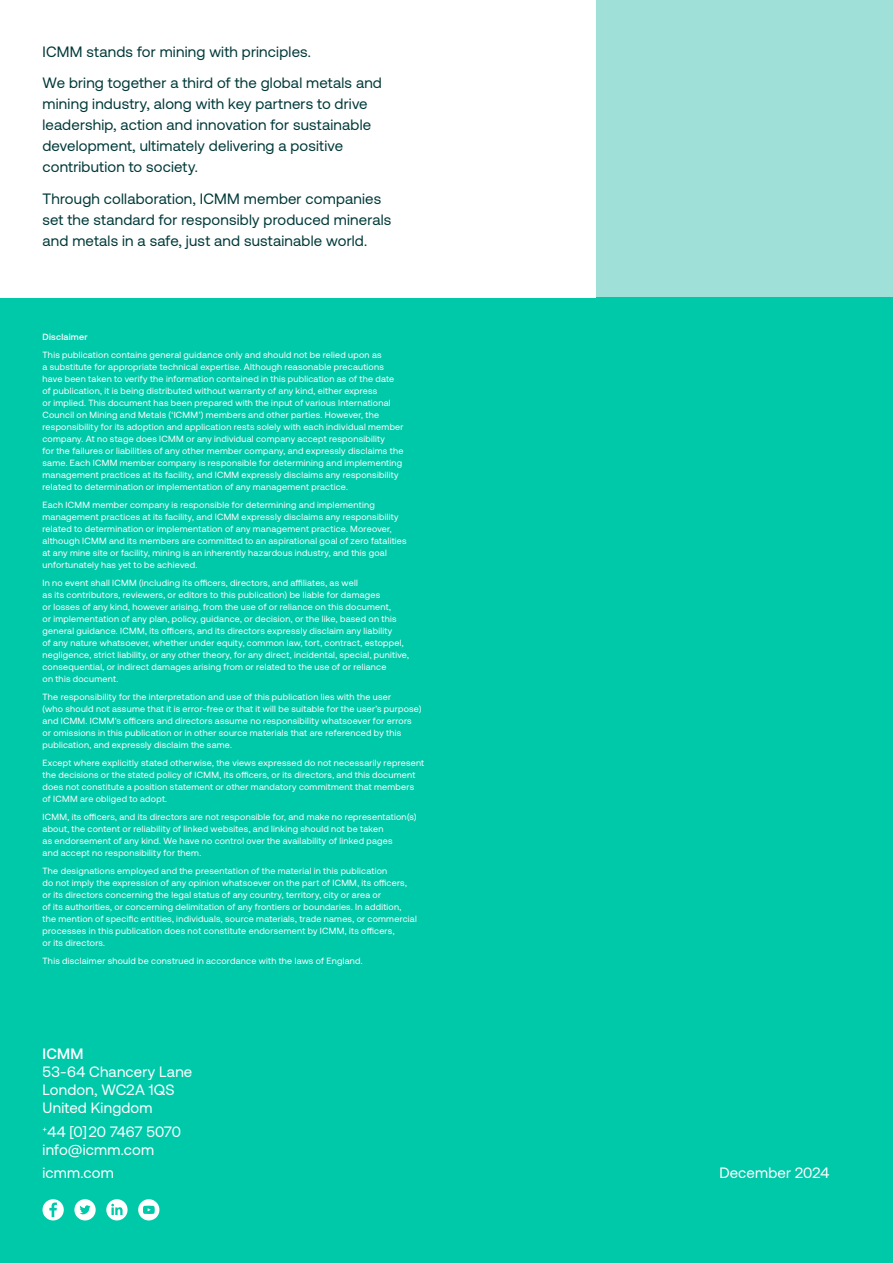
<style>
.page{position:relative;width:893px;height:1263px;background:#fff}
.page>*{position:absolute;margin:0;border:0;box-sizing:border-box;transform-origin:0 0}
._05_Body_Text{font:15px/21px "Aeonik Pro";letter-spacing:.015em;color:#003939}
._05_Body_Text-2{font:15px/18px "Aeonik Pro";letter-spacing:.015em;color:#fff}
._13_Footnotes{font:9px/12px "Aeonik Pro";letter-spacing:.03em;color:#fff}
._13_Footnotes-2{font:500 9px "Aeonik Pro";letter-spacing:.03em;color:#fff}
.s1{font-weight:500}
</style>
<div class="page">
<div style="left:595px;top:0;width:298px;height:298px;background:#9fe1d8"></div>
<div style="left:0;top:298px;width:893px;height:965px;background:#00c9aa"></div>
<svg style="left:43px;top:1199px;width:21px;height:21px"></svg>
<svg style="left:74px;top:1199px;width:22px;height:21px"></svg>
<svg style="left:106px;top:1199px;width:22px;height:21px"></svg>
<svg style="left:138px;top:1199px;width:21px;height:21px"></svg>
<p class="_05_Body_Text" style="left:43px;top:41px;width:270px">ICMM stands for mining with principles.</p>
<p class="_05_Body_Text" style="left:43px;top:72px;width:341px">We bring together a third of the global metals and mining industry, along with key partners to drive leadership, action and innovation for sustainable development, ultimately delivering a positive contribution to society.</p>
<p class="_05_Body_Text" style="left:43px;top:188px;width:350px">Through collaboration, ICMM member companies set the standard for responsibly produced minerals and metals in a safe, just and sustainable world.</p>
<p class="_13_Footnotes-2" style="left:43px;top:332px;width:47px">Disclaimer</p>
<p class="_13_Footnotes" style="left:43px;top:349px;width:363px">This publication contains general guidance only and should not be relied upon as<br>a substitute for appropriate technical expertise. Although reasonable precautions have been taken to verify the information contained in this publication as of the date of publication, it is being distributed without warranty of any kind, either express<br>or implied. This document has been prepared with the input of various International Council on Mining and Metals (‘ICMM’) members and other parties. However, the responsibility for its adoption and application rests solely with each individual member company. At no stage does ICMM or any individual company accept responsibility<br>for the failures or liabilities of any other member company, and expressly disclaims the same. Each ICMM member company is responsible for determining and implementing management practices at its facility, and ICMM expressly disclaims any responsibility related to determination or implementation of any management practice.</p>
<p class="_13_Footnotes" style="left:43px;top:499px;width:366px">Each ICMM member company is responsible for determining and implementing management practices at its facility, and ICMM expressly disclaims any responsibility related to determination or implementation of any management practice. Moreover, although ICMM and its members are committed to an aspirational goal of zero fatalities at any mine site or facility, mining is an inherently hazardous industry, and this goal unfortunately has yet to be achieved.</p>
<p class="_13_Footnotes" style="left:43px;top:577px;width:368px">In no event shall ICMM (including its officers, directors, and affiliates, as well<br>as its contributors, reviewers, or editors to this publication) be liable for damages<br>or losses of any kind, however arising, from the use of or reliance on this document,<br>or implementation of any plan, policy, guidance, or decision, or the like, based on this general guidance. ICMM, its officers, and its directors expressly disclaim any liability<br>of any nature whatsoever, whether under equity, common law, tort, contract, estoppel, negligence, strict liability, or any other theory, for any direct, incidental, special, punitive, consequential, or indirect damages arising from or related to the use of or reliance<br>on this document.</p>
<p class="_13_Footnotes" style="left:43px;top:691px;width:380px">The responsibility for the interpretation and use of this publication lies with the user<br>(who should not assume that it is error-free or that it will be suitable for the user’s purpose) and ICMM. ICMM’s officers and directors assume no responsibility whatsoever for errors or omissions in this publication or in other source materials that are referenced by this publication, and expressly disclaim the same.</p>
<p class="_13_Footnotes" style="left:43px;top:757px;width:383px">Except where explicitly stated otherwise, the views expressed do not necessarily represent the decisions or the stated policy of ICMM, its officers, or its directors, and this document does not constitute a position statement or other mandatory commitment that members of ICMM are obliged to adopt.</p>
<p class="_13_Footnotes" style="left:43px;top:811px;width:376px">ICMM, its officers, and its directors are not responsible for, and make no representation(s) about, the content or reliability of linked websites, and linking should not be taken<br>as endorsement of any kind. We have no control over the availability of linked pages<br>and accept no responsibility for them.</p>
<p class="_13_Footnotes" style="left:43px;top:865px;width:376px">The designations employed and the presentation of the material in this publication<br>do not imply the expression of any opinion whatsoever on the part of ICMM, its officers, or its directors concerning the legal status of any country, territory, city or area or<br>of its authorities, or concerning delimitation of any frontiers or boundaries. In addition, the mention of specific entities, individuals, source materials, trade names, or commercial processes in this publication does not constitute endorsement by ICMM, its officers,<br>or its directors.</p>
<p class="_13_Footnotes" style="left:43px;top:955px;width:322px">This disclaimer should be construed in accordance with the laws of England.</p>
<p class="_05_Body_Text-2" style="left:43px;top:1044px;width:151px"><span class="s1">ICMM<br></span>53-64 Chancery Lane</p>
<p class="_05_Body_Text-2" style="left:43px;top:1080px;width:133px">London, WC2A 1QS</p>
<p class="_05_Body_Text-2" style="left:43px;top:1098px;width:112px">United Kingdom</p>
<p class="_05_Body_Text-2" style="left:43px;top:1123px;width:140px"><sup>+</sup>44 [0] 20 7467 5070</p>
<p class="_05_Body_Text-2" style="left:43px;top:1141px;width:113px">info@icmm.com</p>
<p class="_05_Body_Text-2" style="left:43px;top:1164px;width:73px">icmm.com</p>
<p class="_05_Body_Text-2" style="left:719px;top:1164px;width:111px">December 2024</p>
</div>
